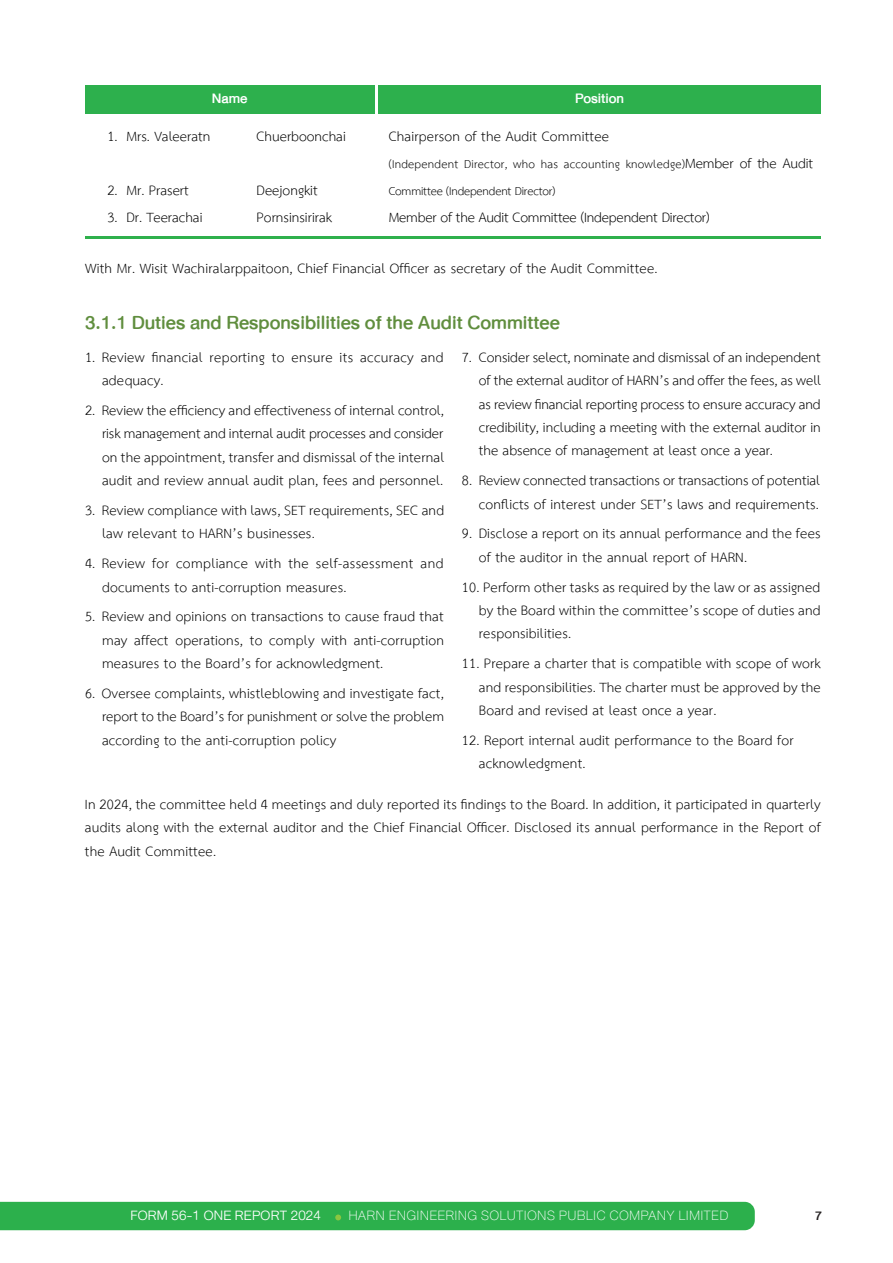
<style>
.page{position:relative;width:893px;height:1263px;background:#fff}
.page>*{position:absolute;margin:0;border:0;box-sizing:border-box;transform-origin:0 0}
.t1{font:500 27px "DB Helvethaica Mon X";color:#608e3e}
.t2{font:19.5px/23.4px "TH Sarabun New";letter-spacing:.01em;color:#000;text-align:justify}
.t3{font:19.5px "TH Sarabun New";letter-spacing:-.01em;color:#000}
.t4{font:100 19.5px "DB Heavent";letter-spacing:.01em;color:#fff}
.t5{font:300 19.5px "DB Heaventt";letter-spacing:.01em;color:#fff}
.t6{font:500 19.5px "DB Helvethaica X";letter-spacing:-.005em;color:#fff}
.t7{font:500 18px "DB Heavent";color:#231f20}
.t8{font:16.5px/27px "TH Sarabun New";letter-spacing:.015em;color:#000}
.s1{font-size:19.5px}
</style>
<div class="page">
<div style="left:0;top:1202px;width:755px;height:28px;background:#2cb04c"></div>
<div style="left:85px;top:85px;width:289px;height:28px;background:#2db04d"></div>
<div style="left:378px;top:85px;width:443px;height:28px;background:#2db04d"></div>
<hr style="left:85px;top:236px;width:736px;height:2px;background:#2eb04c">
<p class="t6" style="left:212px;top:88px;width:37px">Name</p>
<p class="t6" style="left:575px;top:88px;width:50px">Position</p>
<p class="t2" style="left:389px;top:125px;width:222px">Chairperson of the Audit Committee</p>
<p class="t8" style="left:389px;top:151px;width:426px">(Independent Director, who has accounting knowledge)<span class="s1">Member of the Audit<br></span>Committee (Independent Director)</p>
<p class="t3" style="left:389px;top:206px;width:322px">Member of the Audit Committee (Independent Director)</p>
<p class="t2" style="left:85px;top:257px;width:574px">With Mr. Wisit Wachiralarppaitoon, Chief Financial Officer as secretary of the Audit Committee.</p>
<p class="t2" style="left:107px;top:125px;width:104px">1. Mrs. Valeeratn</p>
<p class="t2" style="left:257px;top:125px;width:91px">Chuerboonchai</p>
<p class="t2" style="left:107px;top:179px;width:83px">2. Mr. Prasert</p>
<p class="t2" style="left:257px;top:179px;width:63px">Deejongkit</p>
<p class="t2" style="left:107px;top:206px;width:97px">3. Dr. Teerachai</p>
<p class="t2" style="left:257px;top:206px;width:77px">Pornsinsirirak</p>
<p class="t1" style="left:85px;top:307px;width:476px">3.1.1 Duties and Responsibilities of the Audit Committee</p>
<p class="t2" style="left:102px;top:346px;width:343px;text-indent:-17px">1. Review financial reporting to ensure its accuracy and adequacy.</p>
<p class="t2" style="left:102px;top:399px;width:344px;text-indent:-17px">2. Review the efficiency and effectiveness of internal control, risk management and internal audit processes and consider on the appointment, transfer and dismissal of the internal audit and review annual audit plan, fees and personnel.</p>
<p class="t2" style="left:102px;top:499px;width:344px;text-indent:-17px">3. Review compliance with laws, SET requirements, SEC and law relevant to HARN’s businesses.</p>
<p class="t2" style="left:102px;top:552px;width:343px;text-indent:-17px">4. Review for compliance with the self-assessment and documents to anti-corruption measures.</p>
<p class="t2" style="left:102px;top:605px;width:343px;text-indent:-17px">5. Review and opinions on transactions to cause fraud that may affect operations, to comply with anti-corruption measures to the Board’s for acknowledgment.</p>
<p class="t2" style="left:102px;top:682px;width:344px;text-indent:-17px">6. Oversee complaints, whistleblowing and investigate fact, report to the Board’s for punishment or solve the problem according to the anti-corruption policy</p>
<p class="t2" style="left:479px;top:346px;width:344px;text-indent:-17px">7. Consider select, nominate and dismissal of an independent of the external auditor of HARN’s and offer the fees, as well as review financial reporting process to ensure accuracy and credibility, including a meeting with the external auditor in the absence of management at least once a year.</p>
<p class="t2" style="left:462px;top:469px;width:360px;text-align:right">8. Review connected transactions or transactions of potential conflicts of interest under SET’s laws and requirements.</p>
<p class="t2" style="left:479px;top:523px;width:343px;text-indent:-17px">9. Disclose a report on its annual performance and the fees of the auditor in the annual report of HARN.</p>
<p class="t2" style="left:462px;top:576px;width:360px">10. Perform other tasks as required by the law or as assigned</p>
<p class="t2" style="left:479px;top:599px;width:343px">by the Board within the committee’s scope of duties and</p>
<p class="t2" style="left:479px;top:623px;width:94px">responsibilities.</p>
<p class="t2" style="left:462px;top:652px;width:360px">11. Prepare a charter that is compatible with scope of work</p>
<p class="t2" style="left:479px;top:676px;width:343px">and responsibilities. The charter must be approved by the</p>
<p class="t2" style="left:479px;top:699px;width:239px">Board and revised at least once a year.</p>
<p class="t2" style="left:462px;top:729px;width:333px">12. Report internal audit performance to the Board for</p>
<p class="t2" style="left:479px;top:752px;width:108px">acknowledgment.</p>
<p class="t2" style="left:85px;top:793px;width:737px">In 2024, the committee held 4 meetings and duly reported its findings to the Board. In addition, it participated in quarterly audits along with the external auditor and the Chief Financial Officer. Disclosed its annual performance in the Report of the Audit Committee.</p>
<p class="t5" style="left:130px;top:1205px;width:192px">FORM 56-1 ONE REPORT 2024</p>
<p class="t4" style="left:348px;top:1205px;width:382px">HARN ENGINEERING SOLUTIONS PUBLIC COMPANY LIMITED</p>
<p class="t7" style="left:815px;top:1205px;width:8px">7</p>
</div>
